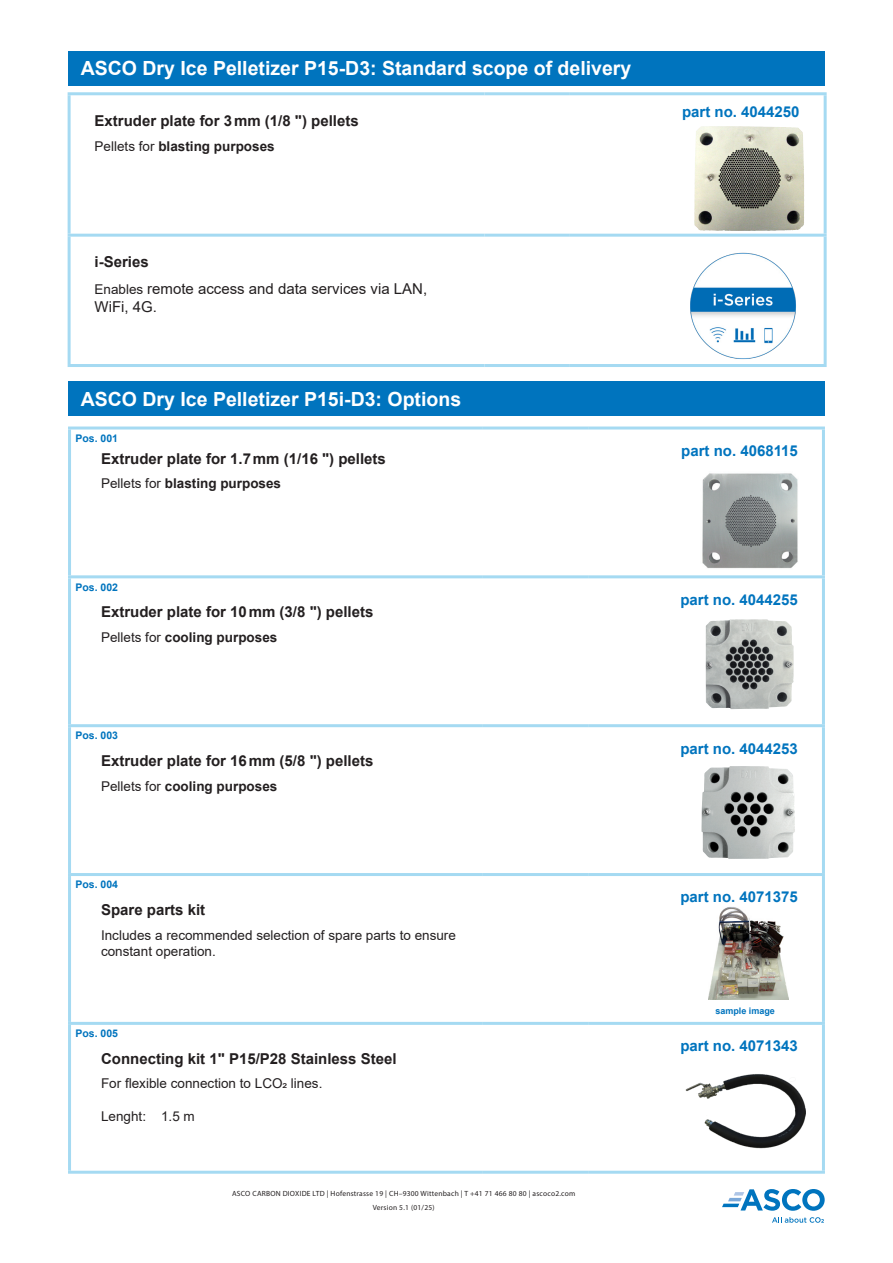
<style>
.page{position:relative;width:893px;height:1263px;background:#fff}
.page>*{position:absolute;margin:0;border:0;box-sizing:border-box;transform-origin:0 0}
.t1{font:700 19.5px "Arial";color:#fff}
.t2{font:700 15px "Arial";color:#231f20}
.t3{font:700 15px "Arial";color:#0074be}
.t4{font:15px/26.5px "Arial";color:#231f20}
.t5{font:13.5px/16.2px "Arial";color:#231f20}
.t6{font:700 13.5px "Arial";color:#231f20}
.t7{font:700 10.5px "Arial";color:#0074be}
.t8{font:700 9px "Arial";color:#0074be}
.t9{font:7.5px/13.8px "Myriad Pro";letter-spacing:.03em;color:#231f20;text-align:center}
.s1{font-weight:400}
.s2{font-weight:700}
.s3{font-size:13.5px}
</style>
<div class="page">
<svg style="left:722px;top:1189px;width:103px;height:22px"></svg>
<svg style="left:772px;top:1217px;width:52px;height:6px"></svg>
<div style="left:68px;top:382px;width:757px;height:34px;background:#0074be"></div>
<div style="left:68px;top:51px;width:757px;height:34px;background:#0074be"></div>
<hr style="left:68px;top:92px;width:417px;height:3px;background:#a5daf2">
<hr style="left:68px;top:95px;width:3px;height:139px;background:#a5daf2">
<hr style="left:485px;top:92px;width:85px;height:3px;background:#a5daf2">
<hr style="left:570px;top:92px;width:257px;height:3px;background:#a5daf2">
<hr style="left:824px;top:95px;width:3px;height:139px;background:#a5daf2">
<hr style="left:68px;top:234px;width:417px;height:3px;background:#a5daf2">
<hr style="left:68px;top:237px;width:3px;height:127px;background:#a5daf2">
<hr style="left:485px;top:234px;width:85px;height:3px;background:#a5daf2">
<hr style="left:570px;top:234px;width:257px;height:3px;background:#a5daf2">
<hr style="left:824px;top:237px;width:3px;height:127px;background:#a5daf2">
<hr style="left:68px;top:364px;width:417px;height:3px;background:#a5daf2">
<hr style="left:485px;top:364px;width:85px;height:3px;background:#a5daf2">
<hr style="left:570px;top:364px;width:257px;height:3px;background:#a5daf2">
<hr style="left:68px;top:426px;width:415px;height:3px;background:#a5daf2">
<hr style="left:68px;top:429px;width:3px;height:146px;background:#a5daf2">
<hr style="left:483px;top:426px;width:106px;height:3px;background:#a5daf2">
<hr style="left:589px;top:426px;width:236px;height:3px;background:#a5daf2">
<hr style="left:822px;top:429px;width:3px;height:146px;background:#a5daf2">
<hr style="left:68px;top:575px;width:415px;height:3px;background:#a5daf2">
<hr style="left:68px;top:578px;width:3px;height:146px;background:#a5daf2">
<hr style="left:483px;top:575px;width:106px;height:3px;background:#a5daf2">
<hr style="left:589px;top:575px;width:236px;height:3px;background:#a5daf2">
<hr style="left:822px;top:578px;width:3px;height:146px;background:#a5daf2">
<hr style="left:68px;top:724px;width:415px;height:3px;background:#a5daf2">
<hr style="left:68px;top:727px;width:3px;height:146px;background:#a5daf2">
<hr style="left:483px;top:724px;width:106px;height:3px;background:#a5daf2">
<hr style="left:589px;top:724px;width:236px;height:3px;background:#a5daf2">
<hr style="left:822px;top:727px;width:3px;height:146px;background:#a5daf2">
<hr style="left:68px;top:873px;width:415px;height:3px;background:#a5daf2">
<hr style="left:68px;top:876px;width:3px;height:146px;background:#a5daf2">
<hr style="left:483px;top:873px;width:106px;height:3px;background:#a5daf2">
<hr style="left:589px;top:873px;width:236px;height:3px;background:#a5daf2">
<hr style="left:822px;top:876px;width:3px;height:146px;background:#a5daf2">
<hr style="left:68px;top:1022px;width:415px;height:3px;background:#a5daf2">
<hr style="left:68px;top:1025px;width:3px;height:146px;background:#a5daf2">
<hr style="left:483px;top:1022px;width:106px;height:3px;background:#a5daf2">
<hr style="left:589px;top:1022px;width:236px;height:3px;background:#a5daf2">
<hr style="left:822px;top:1025px;width:3px;height:146px;background:#a5daf2">
<hr style="left:68px;top:1171px;width:415px;height:3px;background:#a5daf2">
<hr style="left:483px;top:1171px;width:106px;height:3px;background:#a5daf2">
<hr style="left:589px;top:1171px;width:236px;height:3px;background:#a5daf2">
<img style="left:706px;top:619px;width:88px;height:90px">
<img style="left:701px;top:766px;width:94px;height:93px">
<img style="left:694px;top:126px;width:110px;height:105px">
<img style="left:690px;top:252px;width:106px;height:107px">
<img style="left:686px;top:1074px;width:119px;height:75px">
<img style="left:708px;top:907px;width:80px;height:92px">
<img style="left:702px;top:473px;width:96px;height:96px">
<h1 class="t1" style="left:81px;top:55px;width:552px">ASCO Dry Ice Pelletizer P15-D3: Standard scope of delivery</h1>
<p class="t2" style="left:95px;top:110px;width:266px">Extruder plate for 3mm (1/8 ") pellets</p>
<p class="t6" style="left:95px;top:136px;width:182px"><span class="s1">Pellets for</span> blasting purposes</p>
<p class="t4" style="left:95px;top:249px;width:334px"><span class="s2">i-Series<br></span><span class="s3">Enables</span> remote access and data services via LAN,</p>
<p class="t4" style="left:95px;top:293px;width:64px">WiFi, 4G.</p>
<h1 class="t1" style="left:81px;top:385px;width:382px">ASCO Dry Ice Pelletizer P15i-D3: Options</h1>
<p class="t7" style="left:76px;top:431px;width:44px">Pos. 001</p>
<p class="t2" style="left:101px;top:448px;width:286px">Extruder plate for 1.7mm (1/16 ") pellets</p>
<p class="t6" style="left:101px;top:474px;width:182px"><span class="s1">Pellets for</span> blasting purposes</p>
<p class="t7" style="left:76px;top:579px;width:44px">Pos. 002</p>
<p class="t2" style="left:101px;top:601px;width:274px">Extruder plate for 10mm (3/8 ") pellets</p>
<p class="t6" style="left:101px;top:628px;width:178px"><span class="s1">Pellets for</span> cooling purposes</p>
<p class="t7" style="left:76px;top:728px;width:44px">Pos. 003</p>
<p class="t2" style="left:101px;top:750px;width:274px">Extruder plate for 16mm (5/8 ") pellets</p>
<p class="t6" style="left:101px;top:776px;width:178px"><span class="s1">Pellets for</span> cooling purposes</p>
<p class="t7" style="left:76px;top:877px;width:44px">Pos. 004</p>
<p class="t2" style="left:101px;top:899px;width:106px">Spare parts kit</p>
<p class="t5" style="left:101px;top:927px;width:356px">Includes a recommended selection of spare parts to ensure constant operation.</p>
<p class="t7" style="left:76px;top:1026px;width:44px">Pos. 005</p>
<p class="t2" style="left:101px;top:1048px;width:297px">Connecting kit 1" P15/P28 Stainless Steel</p>
<p class="t5" style="left:101px;top:1075px;width:223px">For flexible connection to LCO2 lines.</p>
<p class="t5" style="left:101px;top:1108px;width:95px">Lenght: 1.5 m</p>
<p class="t9" style="left:232px;top:1187px;width:345px">ASCO CARBON DIOXIDE LTD | Hofenstrasse 19 | CH–9300 Wittenbach | T +41 71 466 80 80 | ascoco2.com<br>Version 5.1 (01/25)</p>
<p class="t3" style="left:682px;top:102px;width:119px">part no. 4044250</p>
<p class="t3" style="left:681px;top:440px;width:118px">part no. 4068115</p>
<p class="t3" style="left:680px;top:589px;width:119px">part no. 4044255</p>
<p class="t3" style="left:680px;top:738px;width:119px">part no. 4044253</p>
<p class="t3" style="left:680px;top:887px;width:119px">part no. 4071375</p>
<p class="t8" style="left:715px;top:1004px;width:61px">sample image</p>
<p class="t3" style="left:680px;top:1035px;width:119px">part no. 4071343</p>
</div>
